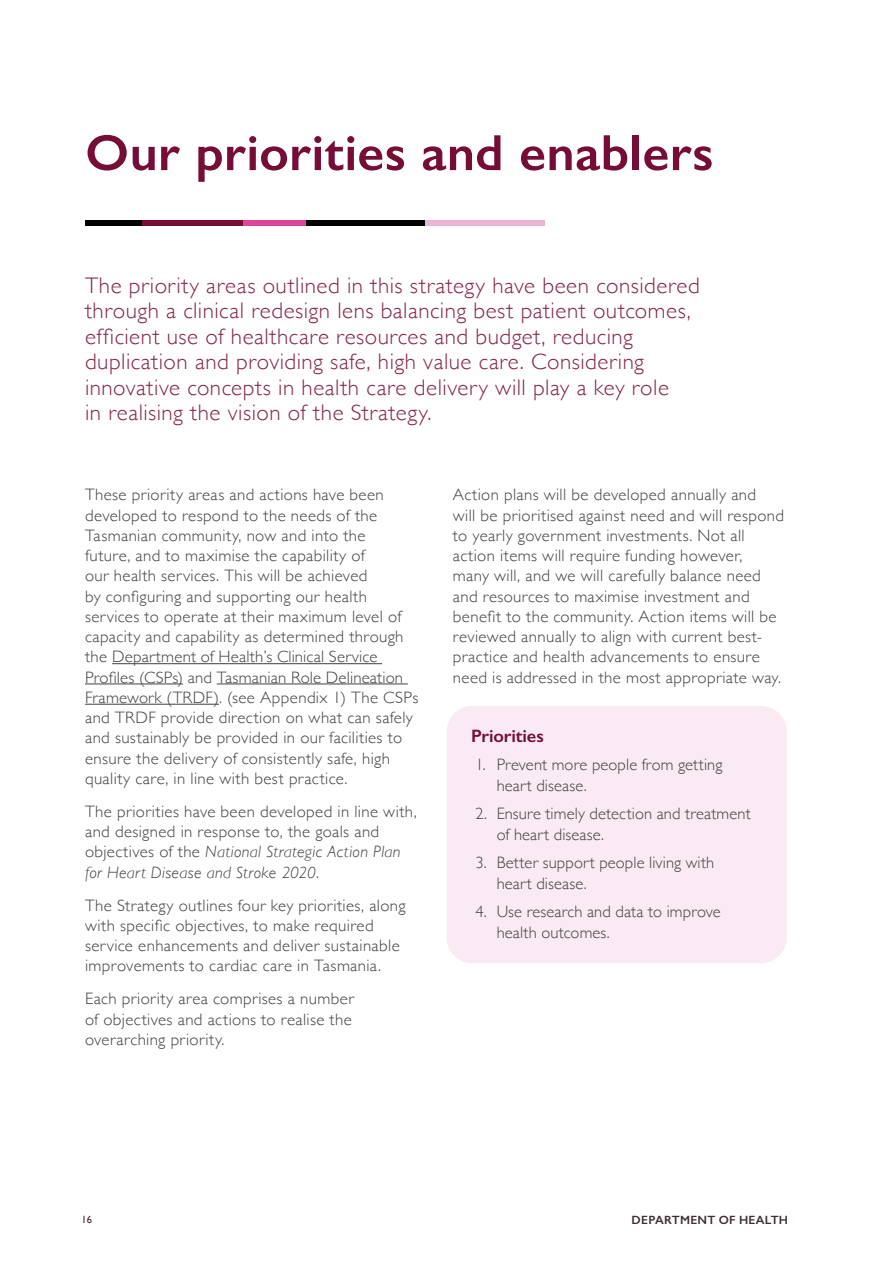
<style>
.page{position:relative;width:893px;height:1263px;background:#fff}
.page>*{position:absolute;margin:0;border:0;box-sizing:border-box;transform-origin:0 0}
.t1{font:600 51px "Gill Sans";letter-spacing:.005em;color:#750d37}
.t2{font:300 22.5px/25.5px "Gill Sans";letter-spacing:.02em;color:#83254b}
.t3{font:600 18px "Gill Sans";letter-spacing:-.005em;color:#750d37}
.t4{font:300 16.5px/20.2px "Gill Sans";letter-spacing:.02em;color:#414042}
.t5{font:600 12px "Gill Sans";letter-spacing:.025em;color:#3d2e30}
.t6{font:10.5px "Gill Sans";color:#3d2e30}
.s1{font-style:italic}
</style>
<div class="page">
<div style="left:85px;top:220px;width:57px;height:5px;background:#000"></div>
<div style="left:142px;top:220px;width:101px;height:5px;background:#750d37"></div>
<div style="left:243px;top:220px;width:63px;height:5px;background:#db4699"></div>
<div style="left:306px;top:220px;width:119px;height:5px;background:#000"></div>
<div style="left:425px;top:220px;width:119px;height:5px;background:#ecb4d3"></div>
<hr style="left:112px;top:663px;width:270px;height:1px;background:#414042">
<hr style="left:85px;top:683px;width:98px;height:1px;background:#414042">
<hr style="left:217px;top:683px;width:191px;height:1px;background:#414042">
<hr style="left:85px;top:704px;width:134px;height:1px;background:#414042">
<div style="left:447px;top:706px;width:340px;height:257px;background:#f9eaf3;border-radius:26px"></div>
<h1 class="t1" style="left:85px;top:122px;width:630px">Our priorities and enablers</h1>
<p class="t2" style="left:85px;top:271px;width:616px">The priority areas outlined in this strategy have been considered through a clinical redesign lens balancing best patient outcomes, efficient use of healthcare resources and budget, reducing duplication and providing safe, high value care. Considering innovative concepts in health care delivery will play a key role<br>in realising the vision of the Strategy.</p>
<p class="t4" style="left:85px;top:484px;width:335px">These priority areas and actions have been developed to respond to the needs of the Tasmanian community, now and into the<br>future, and to maximise the capability of<br>our health services. This will be achieved<br>by configuring and supporting our health services to operate at their maximum level of capacity and capability as determined through the Department of Health’s Clinical Service Profiles (CSPs) and Tasmanian Role Delineation Framework (TRDF). (see Appendix 1) The CSPs and TRDF provide direction on what can safely and sustainably be provided in our facilities to ensure the delivery of consistently safe, high quality care, in line with best practice.</p>
<p class="t4" style="left:85px;top:801px;width:333px">The priorities have been developed in line with, and designed in response to, the goals and objectives of the <span class="s1">National Strategic Action Plan for Heart Disease and Stroke 2020</span>.</p>
<p class="t4" style="left:85px;top:894px;width:322px">The Strategy outlines four key priorities, along with specific objectives, to make required service enhancements and deliver sustainable improvements to cardiac care in Tasmania.</p>
<p class="t4" style="left:85px;top:988px;width:270px">Each priority area comprises a number of objectives and actions to realise the overarching priority.</p>
<p class="t4" style="left:453px;top:484px;width:333px">Action plans will be developed annually and<br>will be prioritised against need and will respond to yearly government investments. Not all action items will require funding however,<br>many will, and we will carefully balance need and resources to maximise investment and benefit to the community. Action items will be reviewed annually to align with current best&shy;practice and health advancements to ensure need is addressed in the most appropriate way.</p>
<p class="t3" style="left:471px;top:725px;width:74px">Priorities</p>
<p class="t4" style="left:497px;top:754px;width:227px;text-indent:-21px">1. Prevent more people from getting heart disease.</p>
<p class="t4" style="left:497px;top:803px;width:256px;text-indent:-21px">2. Ensure timely detection and treatment of heart disease.</p>
<p class="t4" style="left:497px;top:852px;width:219px;text-indent:-21px">3. Better support people living with heart disease.</p>
<p class="t4" style="left:497px;top:901px;width:226px;text-indent:-21px">4. Use research and data to improve health outcomes.</p>
<p class="t6" style="left:82px;top:1213px;width:12px">16</p>
<p class="t5" style="left:632px;top:1213px;width:158px">DEPARTMENT OF HEALTH</p>
</div>
